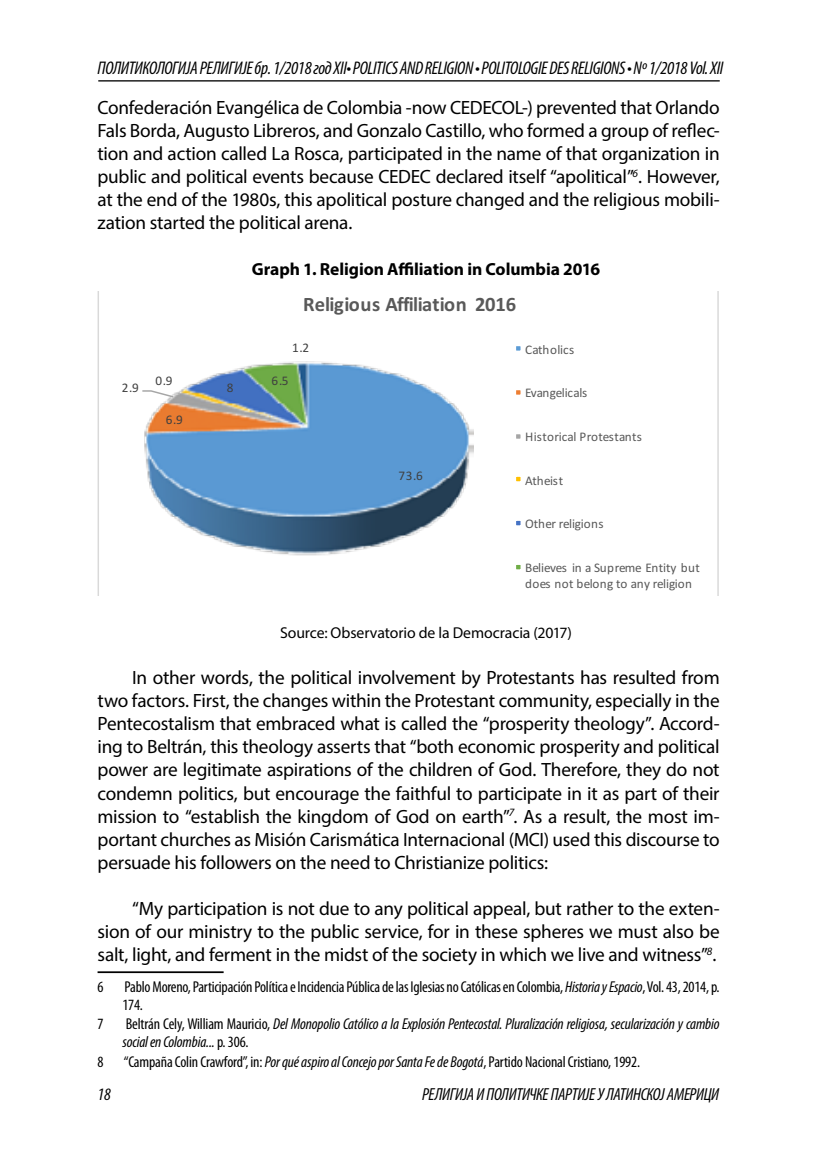
<style>
.page{position:relative;width:819px;height:1166px;background:#fff}
.page>*{position:absolute;margin:0;border:0;box-sizing:border-box;transform-origin:0 0}
.t1{font:700 20.47px "Calibri";letter-spacing:-.005em;color:#595959}
.t2{font:19.25px/23.1px "Myriad Pro";letter-spacing:-.015em;color:#000;text-align:justify}
.t3{font:italic condensed 18.38px "Myriad Pro";letter-spacing:-.02em;color:#000}
.t4{font:italic condensed 17.5px "Myriad Pro";letter-spacing:-.02em;color:#000}
.t5{font:700 17.5px "Myriad Pro";letter-spacing:-.005em;color:#000}
.t6{font:condensed 15.75px/17.5px "Myriad Pro";letter-spacing:-.015em;color:#000}
.t7{font:italic condensed 15.75px/17.5px "Myriad Pro";letter-spacing:-.01em;color:#000}
.t8{font:15.75px "Myriad Pro";letter-spacing:-.005em;color:#000}
.t9{font:13.12px/16.1px "Calibri";letter-spacing:-.005em;color:#595959}
.t10{font:13.12px "Calibri";color:#404040}
.s1{font-style:italic}
.s2{font-style:normal}
</style>
<div class="page">
<hr style="left:98px;top:80px;width:621px;height:2px;background:#000">
<svg style="left:98px;top:291px;width:620px;height:305px"></svg>
<hr style="left:98px;top:971px;width:126px;height:2px;background:#000">
<p class="t3" style="left:98px;top:57px;width:627px">ПОЛИТИКОЛОГИЈА РЕЛИГИЈЕ бр. 1/2018 год XII• POLITICS AND RELIGION • POLITOLOGIE DES RELIGIONS • Nº 1/2018 Vol. XII</p>
<p class="t2" style="left:97px;top:95px;width:623px">Confederación Evangélica de Colombia -now CEDECOL-) prevented that Orlando Fals Borda, Augusto Libreros, and Gonzalo Castillo, who formed a group of reflec&shy;tion and action called La Rosca, participated in the name of that organization in public and political events because CEDEC declared itself “apolitical”<sup>6</sup>. However, at the end of the 1980s, this apolitical posture changed and the religious mobili&shy;zation started the political arena.</p>
<p class="t5" style="left:252px;top:258px;width:350px">Graph 1. Religion Affiliation in Columbia 2016</p>
<p class="t1" style="left:303px;top:290px;width:214px">Religious Affiliation 2016</p>
<p class="t10" style="left:292px;top:339px;width:18px">1.2</p>
<p class="t9" style="left:525px;top:341px;width:51px">Catholics</p>
<p class="t9" style="left:525px;top:384px;width:64px">Evangelicals</p>
<p class="t9" style="left:525px;top:428px;width:118px">Historical Protestants</p>
<p class="t9" style="left:525px;top:472px;width:40px">Atheist</p>
<p class="t9" style="left:525px;top:515px;width:80px">Other religions</p>
<p class="t9" style="left:525px;top:559px;width:176px">Believes in a Supreme Entity but does not belong to any religion</p>
<p class="t8" style="left:280px;top:623px;width:293px">Source: Observatorio de la Democracia (2017)</p>
<p class="t2" style="left:97px;top:666px;width:623px;text-indent:35px">In other words, the political involvement by Protestants has resulted from two factors. First, the changes within the Protestant community, especially in the Pentecostalism that embraced what is called the “prosperity theology”. Accord&shy;ing to Beltrán, this theology asserts that “both economic prosperity and political power are legitimate aspirations of the children of God. Therefore, they do not condemn politics, but encourage the faithful to participate in it as part of their mission to “establish the kingdom of God on earth”<sup>7</sup>. As a result, the most im&shy;portant churches as Misión Carismática Internacional (MCI) used this discourse to persuade his followers on the need to Christianize politics:</p>
<p class="t2" style="left:97px;top:897px;width:623px;text-indent:35px">“My participation is not due to any political appeal, but rather to the exten&shy;sion of our ministry to the public service, for in these spheres we must also be salt, light, and ferment in the midst of the society in which we live and witness”<sup>8</sup>.</p>
<p class="t6" style="left:98px;top:978px;width:8px">6</p>
<p class="t6" style="left:122px;top:978px;width:598px">Pablo Moreno, Participación Política e Incidencia Pública de las Iglesias no Católicas en Colombia, <span class="s1">Historia y Espacio</span>, Vol. 43, 2014, p.<br>174.</p>
<p class="t6" style="left:98px;top:1016px;width:8px">7</p>
<p class="t7" style="left:122px;top:1015px;width:598px"><span class="s2">Beltrán Cely, William Mauricio,</span> Del Monopolio Católico a la Explosión Pentecostal. Pluralización religiosa, secularización y cambio social en Colombia... <span class="s2">p. 306.</span></p>
<p class="t6" style="left:98px;top:1053px;width:8px">8</p>
<p class="t6" style="left:124px;top:1053px;width:518px">“Campaña Colin Crawford”, in: <span class="s1">Por qué aspiro al Concejo por Santa Fe de Bogotá</span>, Partido Nacional Cristiano, 1992.</p>
<p class="t10" style="left:156px;top:371px;width:18px">0.9</p>
<p class="t10" style="left:271px;top:371px;width:18px">6.5</p>
<p class="t10" style="left:122px;top:378px;width:18px">2.9</p>
<p class="t10" style="left:227px;top:378px;width:8px">8</p>
<p class="t10" style="left:166px;top:411px;width:18px">6.9</p>
<p class="t10" style="left:398px;top:467px;width:26px">73.6</p>
<p class="t4" style="left:98px;top:1083px;width:15px">18</p>
<p class="t4" style="left:422px;top:1083px;width:298px">РЕЛИГИЈА И ПОЛИТИЧКЕ ПАРТИЈЕ У ЛАТИНСКОЈ АМЕРИЦИ</p>
</div>
